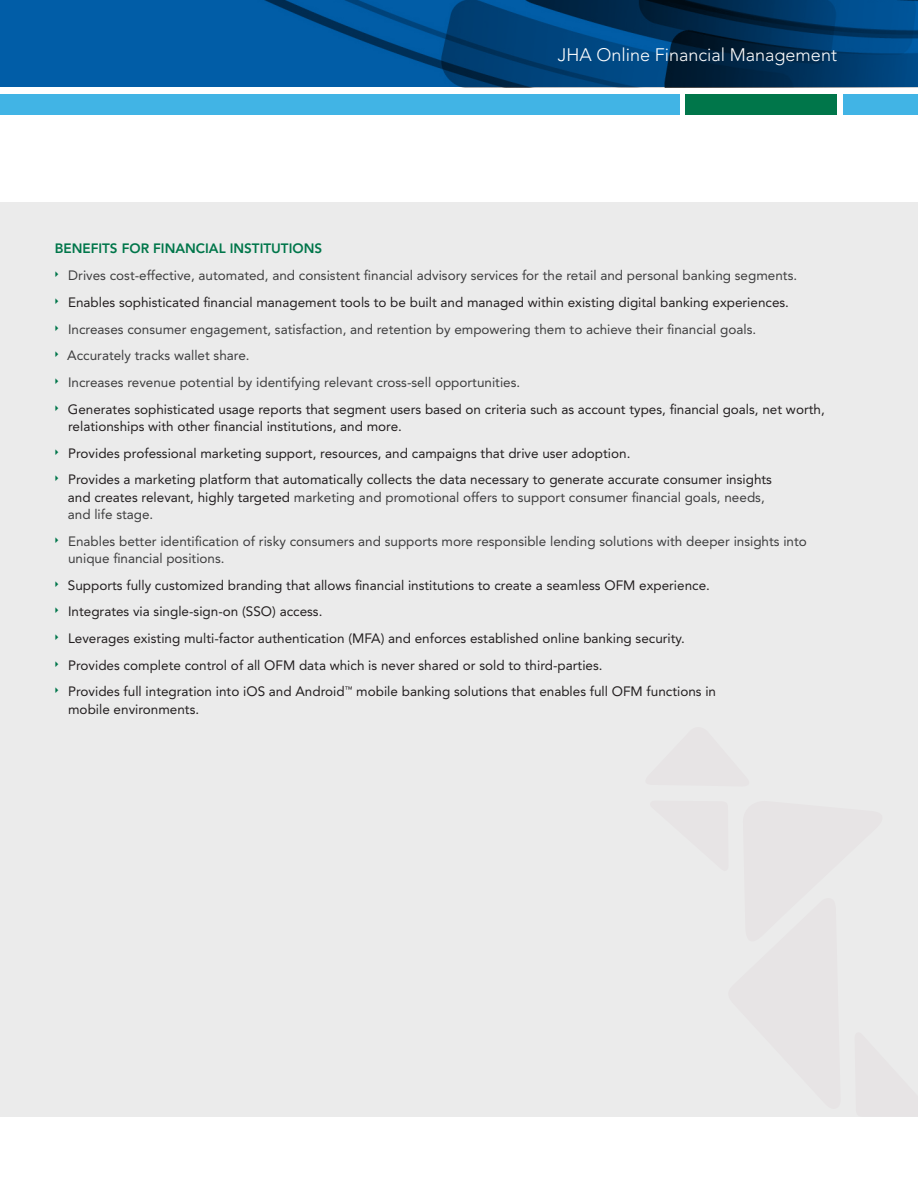
<style>
.page{position:relative;width:918px;height:1188px;background:#fff}
.page>*{position:absolute;margin:0;border:0;box-sizing:border-box;transform-origin:0 0}
.t1{font:300 18px "Avenir LT Std";color:#fff}
.t2{font:13.5px/26.7px "Avenir LT Std";color:#231f20}
.t3{font:13.5px/26.7px "Avenir LT Std";color:#3e3e3f}
.t4{font:800 13.5px "Avenir LT Std";color:#00764a}
.s1{color:#231f20}
</style>
<div class="page">
<svg style="left:0;top:0;width:918px;height:87px;background:#004984"></svg>
<div style="left:0;top:203px;width:918px;height:914px;background:#ebebeb"></div>
<div style="left:0;top:94px;width:679px;height:21px;background:#41b4e5"></div>
<div style="left:843px;top:94px;width:75px;height:21px;background:#41b4e5"></div>
<div style="left:685px;top:94px;width:152px;height:21px;background:#00764a"></div>
<h1 class="t1" style="left:558px;top:44px;width:281px">JHA Online Financial Management</h1>
<p class="t4" style="left:55px;top:241px;width:269px">BENEFITS FOR FINANCIAL INSTITUTIONS</p>
<p class="t3" style="left:68px;top:262px;width:730px">Drives cost-effective, automated, and consistent financial advisory services for the retail and personal banking segments.</p>
<p class="t2" style="left:68px;top:289px;width:722px">Enables sophisticated financial management tools to be built and managed within existing digital banking experiences.</p>
<p class="t3" style="left:67px;top:316px;width:690px">Increases consumer engagement, satisfaction, and retention by empowering them to achieve their financial goals.<br>Accurately tracks wallet share.<br>Increases revenue potential by identifying relevant cross-sell opportunities.</p>
<p class="t2" style="left:68px;top:401px;width:758px;line-height:17.2px">Generates sophisticated usage reports that segment users based on criteria such as account types, financial goals, net worth, relationships with other financial institutions, and more.</p>
<p class="t2" style="left:68px;top:440px;width:705px">Provides professional marketing support, resources, and campaigns that drive user adoption.<br>Provides a marketing platform that automatically collects the data necessary to generate accurate consumer insights</p>
<p class="t3" style="left:68px;top:488px;width:698px;line-height:17.2px"><span class="s1">and creates relevant, highly targeted</span> marketing and promotional offers to support consumer financial goals, needs, and life stage.</p>
<p class="t3" style="left:68px;top:532px;width:740px;line-height:17.2px">Enables better identification of risky consumers and supports more responsible lending solutions with deeper insights into unique financial positions.</p>
<p class="t2" style="left:68px;top:572px;width:650px">Supports fully customized branding that allows financial institutions to create a seamless OFM experience.<br>Integrates via single-sign-on (SSO) access.<br>Leverages existing multi-factor authentication (MFA) and enforces established online banking security.<br>Provides complete control of all OFM data which is never shared or sold to third-parties.<br>Provides full integration into iOS and Android<sup>™</sup> mobile banking solutions that enables full OFM functions in</p>
<p class="t2" style="left:68px;top:696px;width:133px">mobile environments.</p>
</div>
